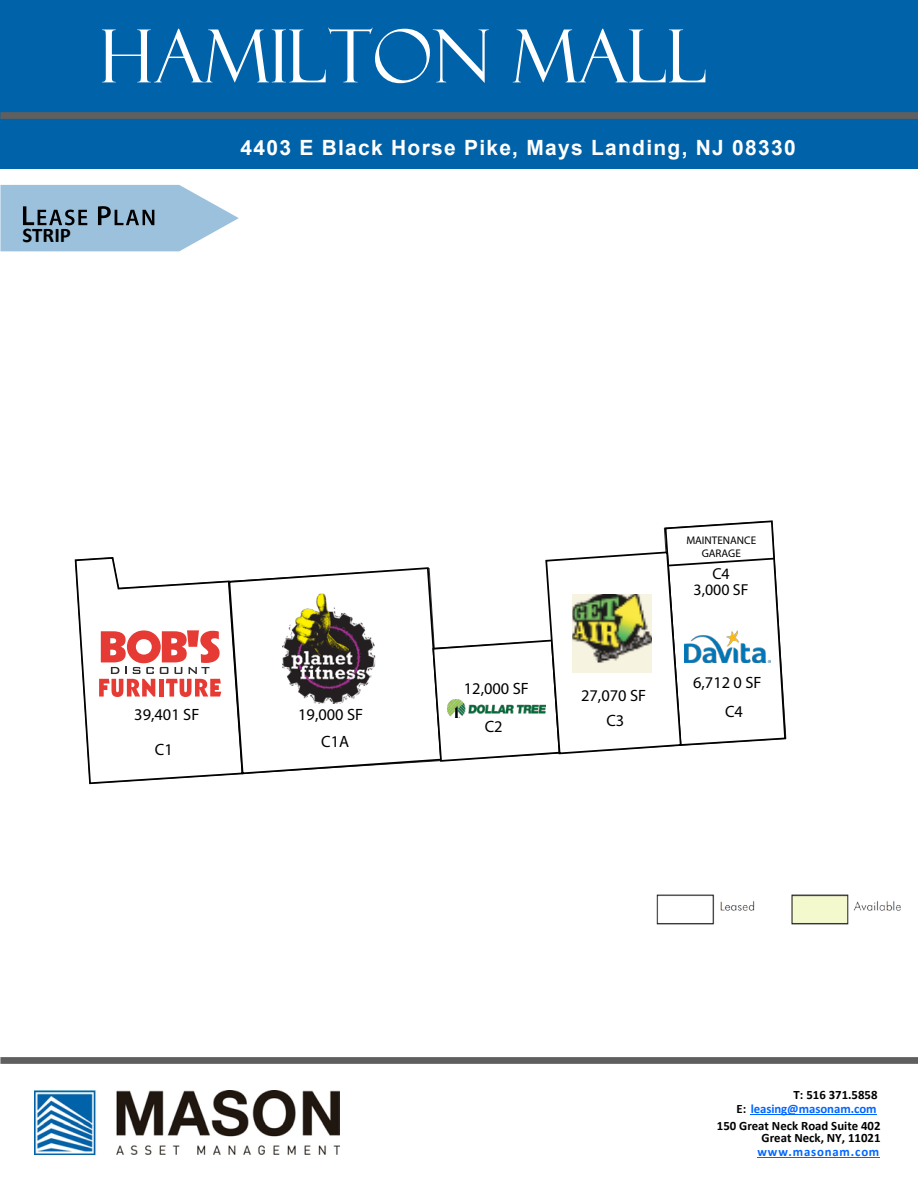
<style>
.page{position:relative;width:918px;height:1188px;background:#fff}
.page>*{position:absolute;margin:0;border:0;box-sizing:border-box;transform-origin:0 0}
.t1{font:73.5px "Felix Titling";color:#fff}
.t2{font:700 21px "Arial";letter-spacing:.06em;color:#fff}
.t3{font:700 20.85px "Calibri";color:#000}
.t4{font:16.35px "Myriad Pro";color:#000}
.t5{font:15.9px/15.9px "Myriad Pro";color:#000;text-align:center}
.t6{font:700 12.75px/12px "Calibri";color:#000;text-align:right}
.t7{font:700 12.75px/14px "Calibri";color:#06f;text-align:right}
.t8{font:700 12.75px "Calibri";letter-spacing:.07em;color:#06f}
.t9{font:11.1px/13.4px "Myriad Pro";color:#000;text-align:center}
.s1{color:#000}
</style>
<div class="page">
<div style="left:0;top:0;width:918px;height:168px;background:#0062a9"></div>
<div style="left:0;top:112px;width:918px;height:7px;background:#5f5f5f"></div>
<div style="left:0;top:1057px;width:918px;height:7px;background:#5f5f5f"></div>
<svg style="left:0;top:185px;width:239px;height:66px"></svg>
<img style="left:22px;top:199px;width:30px;height:33px">
<img style="left:37px;top:204px;width:60px;height:26px">
<img style="left:97px;top:199px;width:33px;height:33px">
<img style="left:114px;top:204px;width:57px;height:26px">
<img style="left:35px;top:1090px;width:305px;height:64px">
<hr style="left:751px;top:1114px;width:126px;height:1px;background:#06f">
<hr style="left:757px;top:1157px;width:123px;height:1px;background:#06f">
<img style="left:656px;top:894px;width:245px;height:31px">
<svg style="left:74px;top:520px;width:713px;height:265px"></svg>
<img style="left:448px;top:700px;width:97px;height:17px">
<p class="t3" style="left:23px;top:221px;width:50px">STRIP</p>
<h1 class="t1" style="left:99px;top:14px;width:610px">HAMILTON mall</h1>
<p class="t2" style="left:241px;top:132px;width:557px">4403 E Black Horse Pike, Mays Landing, NJ 08330</p>
<p class="t4" style="left:464px;top:679px;width:67px">12,000 SF</p>
<p class="t4" style="left:581px;top:685px;width:67px">27,070 SF</p>
<p class="t4" style="left:298px;top:704px;width:67px">19,000 SF</p>
<p class="t4" style="left:134px;top:704px;width:67px">39,401 SF</p>
<p class="t4" style="left:606px;top:710px;width:19px">C3</p>
<p class="t4" style="left:485px;top:716px;width:19px">C2</p>
<p class="t4" style="left:155px;top:739px;width:19px">C1</p>
<p class="t4" style="left:321px;top:731px;width:29px">C1A</p>
<p class="t9" style="left:686px;top:533px;width:71px">MAINTENANCE<br>GARAGE</p>
<p class="t5" style="left:694px;top:566px;width:56px">C4<br>3,000 SF</p>
<p class="t4" style="left:693px;top:672px;width:70px">6,712 0 SF</p>
<p class="t4" style="left:725px;top:701px;width:19px">C4</p>
<p class="t7" style="left:737px;top:1088px;width:142px"><span class="s1">T: 516 371.5858<br>E:</span> leasing@masonam.com</p>
<p class="t6" style="left:717px;top:1120px;width:165px">150 Great Neck Road Suite 402<br>Great Neck, NY, 11021</p>
<p class="t8" style="left:758px;top:1143px;width:123px">www.masonam.com</p>
</div>
